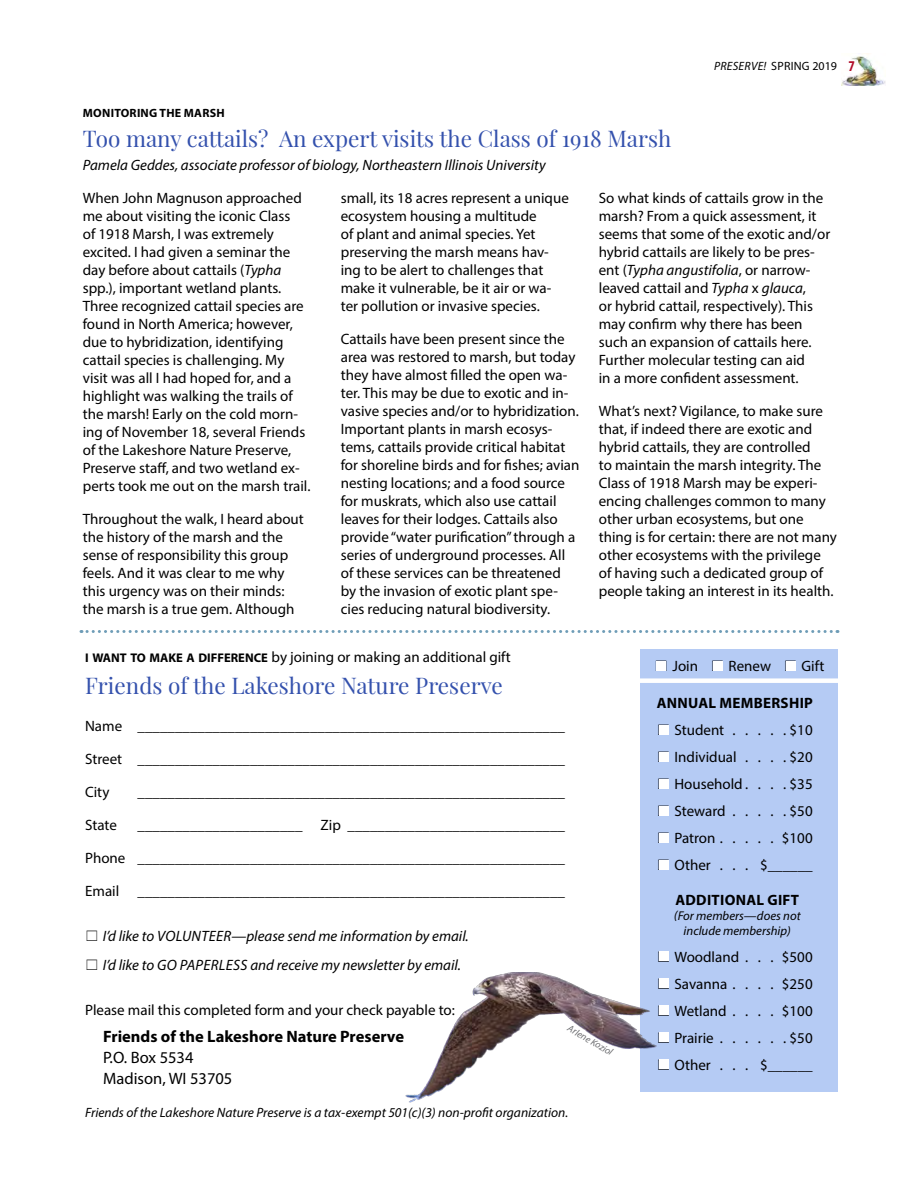
<style>
.page{position:relative;width:918px;height:1188px;background:#fff}
.page>*{position:absolute;margin:0;border:0;box-sizing:border-box;transform-origin:0 0}
.heading_2{font:22.5px "Playfair Display";color:#3451ad}
.body_text{font:700 16.5px/21px "Myriad Pro";color:#000}
.body_text-2{font:15px/18px "Myriad Pro";color:#000}
.Membership_form{font:15px "Myriad Pro";color:#000}
.body_text-3{font:italic 15px "Myriad Pro";color:#000}
.article_author{font:italic 15px "Myriad Pro";color:#000}
.body_text-4{font:700 15px "Myriad Pro";letter-spacing:.02em;color:#000}
.body_text-5{font:italic 13.5px "Myriad Pro";color:#000}
.body_text-6{font:italic 12.75px/15px "Myriad Pro";color:#000;text-align:center}
.t1{font:12px "Myriad Pro";letter-spacing:.02em;color:#000}
.pre-title__caps{font:700 12px "Myriad Pro";letter-spacing:.02em;color:#000}
.photo_credit{font:italic 9.75px "Myriad Pro";color:#6d6e71}
.s1{font-style:italic}
.s2{font-weight:700;font-stretch:condensed;font-size:15px;color:#b10d28}
.s3{font-weight:700;font-size:12.6px}
.s4{font-weight:400}
</style>
<div class="page">
<img style="left:842px;top:53px;width:43px;height:33px">
<svg style="left:81px;top:630px;width:757px;height:3px"></svg>
<div style="left:640px;top:649px;width:198px;height:442px;background:#b5cbf4"></div>
<div style="left:638px;top:678px;width:201px;height:5px;background:#fff"></div>
<img style="left:405px;top:972px;width:251px;height:131px">
<svg style="left:659px;top:725px;width:10px;height:10px"></svg>
<svg style="left:659px;top:752px;width:10px;height:10px"></svg>
<svg style="left:659px;top:779px;width:10px;height:10px"></svg>
<svg style="left:659px;top:806px;width:10px;height:10px"></svg>
<svg style="left:659px;top:833px;width:10px;height:10px"></svg>
<svg style="left:659px;top:860px;width:10px;height:10px"></svg>
<svg style="left:659px;top:951px;width:10px;height:10px"></svg>
<svg style="left:659px;top:978px;width:10px;height:10px"></svg>
<svg style="left:659px;top:1005px;width:10px;height:10px"></svg>
<svg style="left:659px;top:1032px;width:10px;height:10px"></svg>
<svg style="left:659px;top:1059px;width:10px;height:10px"></svg>
<svg style="left:656px;top:661px;width:10px;height:10px"></svg>
<svg style="left:713px;top:661px;width:10px;height:10px"></svg>
<svg style="left:786px;top:661px;width:10px;height:10px"></svg>
<p class="t1" style="left:714px;top:58px;width:142px"><span class="s1">PRESERVE!</span> SPRING 2019 <span class="s2">7</span></p>
<p class="pre-title__caps" style="left:83px;top:105px;width:143px">MONITORING THE MARSH</p>
<h1 class="heading_2" style="left:83px;top:124px;width:590px">Too many cattails? An expert visits the Class of 1918 Marsh</h1>
<p class="article_author" style="left:83px;top:155px;width:464px">Pamela Geddes, associate professor of biology, Northeastern Illinois University</p>
<p class="body_text-2" style="left:83px;top:188px;width:229px">When John Magnuson approached me about visiting the iconic Class<br>of 1918 Marsh, I was extremely excited. I had given a seminar the day before about cattails (<span class="s1">Typha </span>spp.), important wetland plants.<br>Three recognized cattail species are found in North America; however, due to hybridization, identifying cattail species is challenging. My visit was all I had hoped for, and a highlight was walking the trails of the marsh! Early on the cold morn&shy;ing of November 18, several Friends of the Lakeshore Nature Preserve, Preserve staff, and two wetland ex&shy;perts took me out on the marsh trail.</p>
<p class="body_text-2" style="left:83px;top:509px;width:223px">Throughout the walk, I heard about the history of the marsh and the sense of responsibility this group feels. And it was clear to me why this urgency was on their minds: the marsh is a true gem. Although</p>
<p class="body_text-2" style="left:599px;top:188px;width:233px">So what kinds of cattails grow in the marsh? From a quick assessment, it seems that some of the exotic and/or hybrid cattails are likely to be pres&shy;ent (<span class="s1">Typha angustifolia</span>, or narrow&shy;leaved cattail and <span class="s1">Typha</span> x <span class="s1">glauca</span>,<br>or hybrid cattail, respectively). This may confirm why there has been such an expansion of cattails here.<br>Further molecular testing can aid<br>in a more confident assessment.</p>
<p class="body_text-2" style="left:599px;top:401px;width:240px">What’s next? Vigilance, to make sure that, if indeed there are exotic and hybrid cattails, they are controlled<br>to maintain the marsh integrity. The Class of 1918 Marsh may be experi&shy;encing challenges common to many other urban ecosystems, but one thing is for certain: there are not many other ecosystems with the privilege of having such a dedicated group of people taking an interest in its health.</p>
<p class="body_text-2" style="left:341px;top:188px;width:230px">small, its 18 acres represent a unique ecosystem housing a multitude<br>of plant and animal species. Yet preserving the marsh means hav&shy;ing to be alert to challenges that make it vulnerable, be it air or wa&shy;ter pollution or invasive species.</p>
<p class="body_text-2" style="left:341px;top:329px;width:240px">Cattails have been present since the area was restored to marsh, but today they have almost filled the open wa&shy;ter. This may be due to exotic and in&shy;vasive species and/or to hybridization.<br>Important plants in marsh ecosys&shy;tems, cattails provide critical habitat for shoreline birds and for fishes; avian nesting locations; and a food source for muskrats, which also use cattail leaves for their lodges. Cattails also provide “water purification” through a series of underground processes. All of these services can be threatened by the invasion of exotic plant spe&shy;cies reducing natural biodiversity.</p>
<p class="body_text-2" style="left:85px;top:648px;width:427px"><span class="s3">I WANT TO MAKE A DIFFERENCE</span> by joining or making an additional gift</p>
<h1 class="heading_2" style="left:85px;top:671px;width:419px">Friends of the Lakeshore Nature Preserve</h1>
<p class="body_text-2" style="left:85px;top:717px;width:481px">Name _________________________________________________________</p>
<p class="body_text-2" style="left:85px;top:750px;width:481px">Street _________________________________________________________</p>
<p class="body_text-2" style="left:85px;top:783px;width:26px">City</p>
<p class="body_text-2" style="left:138px;top:783px;width:429px">_________________________________________________________</p>
<p class="body_text-2" style="left:85px;top:816px;width:33px">State</p>
<p class="body_text-2" style="left:138px;top:816px;width:429px">______________________ Zip _____________________________</p>
<p class="body_text-2" style="left:85px;top:849px;width:481px">Phone _________________________________________________________</p>
<p class="body_text-2" style="left:85px;top:882px;width:481px">Email _________________________________________________________</p>
<p class="body_text-3" style="left:103px;top:927px;width:367px">I’d like to VOLUNTEER—please send me information by email.</p>
<p class="body_text-3" style="left:103px;top:956px;width:360px">I’d like to GO PAPERLESS and receive my newsletter by email.</p>
<p class="body_text-2" style="left:85px;top:1001px;width:371px">Please mail this completed form and your check payable to:</p>
<p class="body_text" style="left:103px;top:1025px;width:303px">Friends of the Lakeshore Nature Preserve<br><span class="s4">P.O. Box 5534<br>Madison, WI 53705</span></p>
<p class="body_text-5" style="left:85px;top:1104px;width:485px">Friends of the Lakeshore Nature Preserve is a tax-exempt 501(c)(3) non-profit organization.</p>
<p class="photo_credit" style="left:572px;top:1022px;width:52px;rotate:30deg">Arlene Koziol</p>
<p class="Membership_form" style="left:672px;top:657px;width:27px">Join</p>
<p class="Membership_form" style="left:729px;top:657px;width:44px">Renew</p>
<p class="Membership_form" style="left:802px;top:657px;width:24px">Gift</p>
<p class="body_text-4" style="left:657px;top:693px;width:158px">ANNUAL MEMBERSHIP</p>
<p class="Membership_form" style="left:674px;top:721px;width:140px">Student . . . . $10</p>
<p class="Membership_form" style="left:674px;top:748px;width:140px">Individual . . . $20</p>
<p class="Membership_form" style="left:674px;top:775px;width:140px">Household. . . . $35</p>
<p class="Membership_form" style="left:674px;top:802px;width:140px">Steward . . . . $50</p>
<p class="Membership_form" style="left:674px;top:829px;width:140px">Patron. . . . . $100</p>
<p class="Membership_form" style="left:674px;top:856px;width:140px">Other . . . $______</p>
<p class="body_text-4" style="left:675px;top:890px;width:125px">ADDITIONAL GIFT</p>
<p class="body_text-6" style="left:674px;top:908px;width:128px">(For members—does not include membership)</p>
<p class="Membership_form" style="left:674px;top:947px;width:140px">Woodland . . . $500</p>
<p class="Membership_form" style="left:674px;top:974px;width:140px">Savanna. . . . $250</p>
<p class="Membership_form" style="left:674px;top:1001px;width:140px">Wetland . . . . $100</p>
<p class="Membership_form" style="left:674px;top:1028px;width:140px">Prairie . . . . . . $50</p>
<p class="Membership_form" style="left:674px;top:1055px;width:140px">Other . . . $______</p>
</div>
